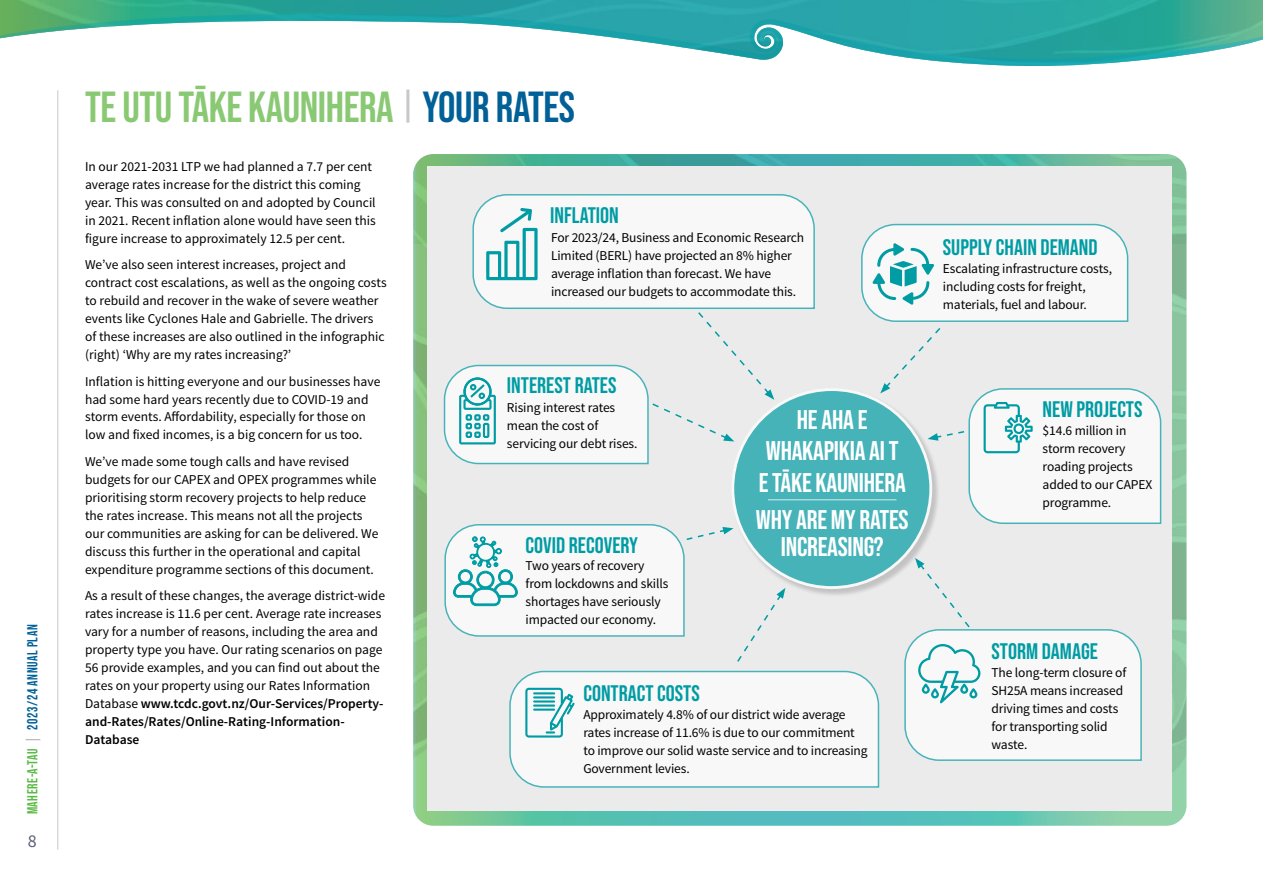
<style>
.page{position:relative;width:1263px;height:893px;background:#fff}
.page>*{position:absolute;margin:0;border:0;box-sizing:border-box;transform-origin:0 0}
.t1{font:43.5px "Bebas Neue";letter-spacing:-.01em;color:#8ac973}
.t2{font:27px/31.5px "Bebas Neue";letter-spacing:-.01em;color:#fff;text-align:center}
.t3{font:22.5px "Bebas Neue";color:#009ca3}
.t4{font:18px "Source Sans Pro";color:#5b5d77}
.t5{font:14.55px "Bebas Neue";letter-spacing:.04em;color:#006097;scale:.93 1}
.t6{font:13.5px/18px "Source Sans Pro";color:#000}
.s1{color:#5bba47}
.s2{color:#b8babc}
.s3{font-size:33px;color:#c7c8ca}
.s4{color:#006097}
.s5{font-weight:600}
</style>
<div class="page">
<img style="left:413px;top:154px;width:773px;height:672px">
<svg style="left:0;top:0;width:1263px;height:12px"></svg>
<svg style="left:0;top:12px;width:1263px;height:54px"></svg>
<hr style="left:57px;top:90px;width:1px;height:760px;background:#c7c8ca">
<div style="left:427px;top:166px;width:744px;height:645px;background:#ebebec"></div>
<div style="left:731px;top:388px;width:209px;height:209px;background:#000;opacity:.25"></div>
<div style="left:733px;top:390px;width:198px;height:198px;background:#46b3b9;border-radius:50%"></div>
<svg style="left:443px;top:194px;width:373px;height:271px"></svg>
<svg style="left:860px;top:223px;width:302px;height:302px"></svg>
<svg style="left:444px;top:523px;width:341px;height:139px"></svg>
<hr style="left:768px;top:499px;width:128px;height:1px;background:#fff">
<svg style="left:903px;top:558px;width:239px;height:203px"></svg>
<svg style="left:509px;top:670px;width:371px;height:118px"></svg>
<p class="t5" style="left:24px;top:814px;width:205px;rotate:-90deg"><span class="s1">MAHERE-A-TAU</span> <span class="s2">|</span> 2023/24 Annual plan</p>
<h3 class="t4" style="left:28px;top:830px;width:10px">8</h3>
<h1 class="t1" style="left:85px;top:82px;width:491px">TE UTU TĀKE KAUNIHERA <span class="s3">|</span> <span class="s4">YOUR RATES</span></h1>
<p class="t6" style="left:85px;top:157px;width:292px">In our 2021-2031 LTP we had planned a 7.7 per cent average rates increase for the district this coming year. This was consulted on and adopted by Council in 2021. Recent inflation alone would have seen this figure increase to approximately 12.5 per cent.</p>
<p class="t6" style="left:85px;top:256px;width:303px">We’ve also seen interest increases, project and contract cost escalations, as well as the ongoing costs to rebuild and recover in the wake of severe weather events like Cyclones Hale and Gabrielle. The drivers of these increases are also outlined in the infographic (right) ‘Why are my rates increasing?’</p>
<p class="t6" style="left:85px;top:372px;width:297px">Inflation is hitting everyone and our businesses have had some hard years recently due to COVID-19 and storm events. Affordability, especially for those on low and fixed incomes, is a big concern for us too.</p>
<p class="t6" style="left:85px;top:453px;width:295px">We’ve made some tough calls and have revised budgets for our CAPEX and OPEX programmes while prioritising storm recovery projects to help reduce the rates increase. This means not all the projects our communities are asking for can be delivered. We discuss this further in the operational and capital expenditure programme sections of this document.</p>
<p class="t6" style="left:85px;top:587px;width:302px">As a result of these changes, the average district-wide rates increase is 11.6 per cent. Average rate increases vary for a number of reasons, including the area and property type you have. Our rating scenarios on page 56 provide examples, and you can find out about the rates on your property using our Rates Information Database <span class="s5">www.tcdc.govt.nz/Our-Services/Property&shy;and-Rates/Rates/Online-Rating-Information-Database</span></p>
<h3 class="t3" style="left:550px;top:202px;width:70px">INFLATION</h3>
<p class="t6" style="left:551px;top:229px;width:255px">For 2023/24, Business and Economic Research Limited (BERL) have projected an 8% higher average inflation than forecast. We have increased our budgets to accommodate this.</p>
<h3 class="t3" style="left:943px;top:234px;width:156px">SUPPLY CHAIN DEMAND</h3>
<p class="t6" style="left:943px;top:260px;width:171px">Escalating infrastructure costs, including costs for freight, materials, fuel and labour.</p>
<h3 class="t3" style="left:507px;top:373px;width:111px">INTEREST RATES</h3>
<p class="t6" style="left:507px;top:399px;width:130px">Rising interest rates mean the cost of servicing our debt rises.</p>
<h3 class="t3" style="left:1042px;top:397px;width:101px">NEW PROJECTS</h3>
<h2 class="t2" style="left:759px;top:403px;width:149px">HE AHA E<br>WHAKAPIKIA AI T<br>E TĀKE KAUNIHERA</h2>
<h2 class="t2" style="left:756px;top:506px;width:154px;line-height:27px">WHY ARE MY RATES<br>INCREASING?</h2>
<p class="t6" style="left:1042px;top:422px;width:111px">$14.6 million in storm recovery roading projects added to our CAPEX programme.</p>
<h3 class="t3" style="left:526px;top:532px;width:114px">COVID RECOVERY</h3>
<p class="t6" style="left:526px;top:557px;width:144px">Two years of recovery from lockdowns and skills shortages have seriously impacted our economy.</p>
<h3 class="t3" style="left:991px;top:639px;width:108px">STORM DAMAGE</h3>
<p class="t6" style="left:991px;top:664px;width:136px">The long-term closure of<br>SH25A means increased driving times and costs for transporting solid waste.</p>
<h3 class="t3" style="left:583px;top:680px;width:118px">CONTRACT COSTS</h3>
<p class="t6" style="left:583px;top:705px;width:286px">Approximately 4.8% of our district wide average rates increase of 11.6% is due to our commitment to improve our solid waste service and to increasing Government levies.</p>
</div>
